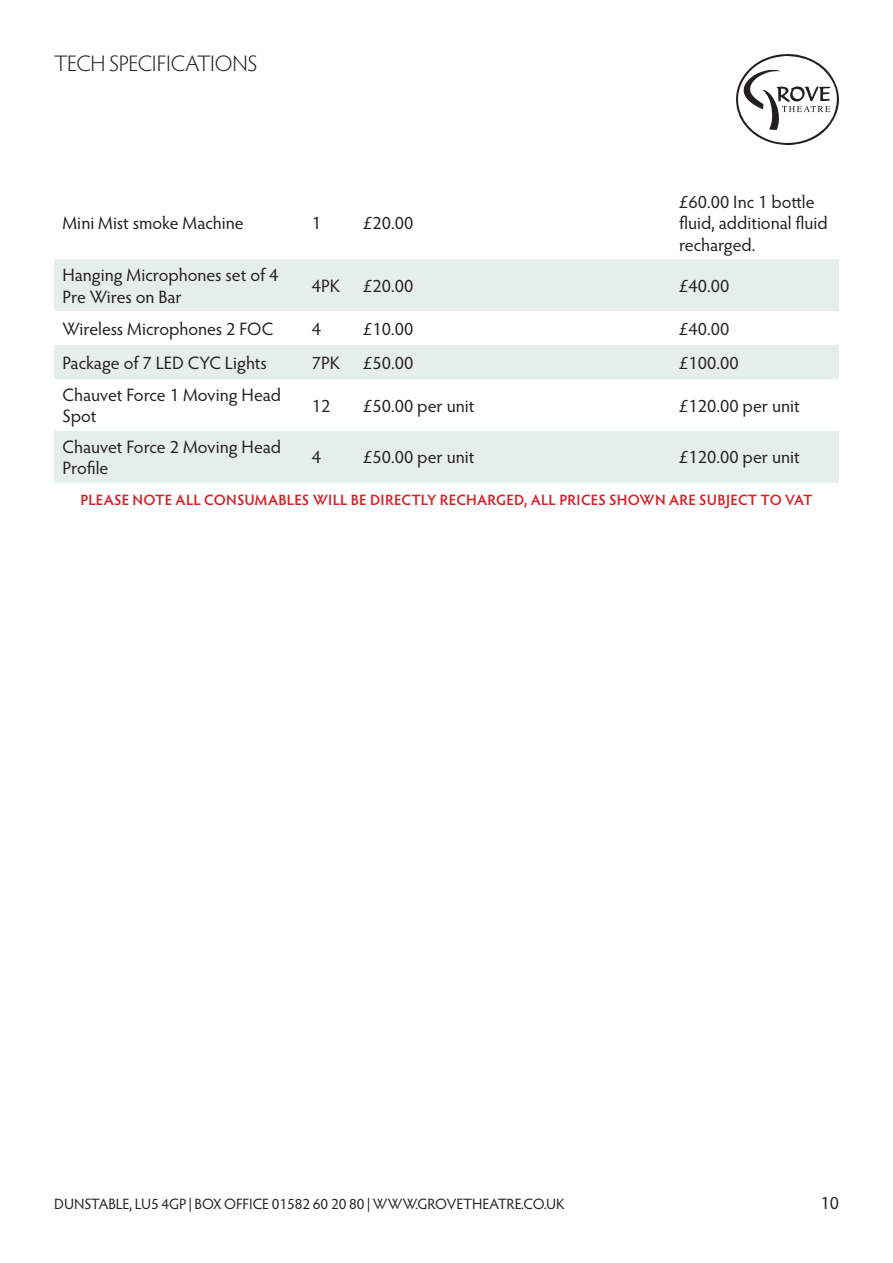
<style>
.page{position:relative;width:893px;height:1263px;background:#fff}
.page>*{position:absolute;margin:0;border:0;box-sizing:border-box;transform-origin:0 0}
.t1{font:300 22.5px "Hypatia Sans Pro";letter-spacing:-.01em;color:#231f20}
.t2{font:18px/21.6px "Hypatia Sans Pro";color:#231f20}
.t3{font:600 15px "Hypatia Sans Pro";letter-spacing:.005em;color:#d1232a}
.t4{font:15px "Hypatia Sans Pro";letter-spacing:-.01em;color:#231f20}
</style>
<div class="page">
<svg style="left:54px;top:259px;width:785px;height:224px;fill:#e5eee8"></svg>
<svg style="left:736px;top:54px;width:103px;height:91px"></svg>
<p class="t1" style="left:54px;top:48px;width:205px">TECH SPECIFICATIONS</p>
<p class="t2" style="left:63px;top:212px;width:183px">Mini Mist smoke Machine</p>
<p class="t2" style="left:312px;top:212px;width:11px">1</p>
<p class="t2" style="left:363px;top:212px;width:52px">£20.00</p>
<p class="t2" style="left:679px;top:190px;width:150px">£60.00 Inc 1 bottle fluid, additional fluid recharged.</p>
<p class="t2" style="left:63px;top:263px;width:218px">Hanging Microphones set of 4<br>Pre Wires on Bar</p>
<p class="t2" style="left:312px;top:274px;width:30px">4PK</p>
<p class="t2" style="left:363px;top:274px;width:52px">£20.00</p>
<p class="t2" style="left:679px;top:274px;width:52px">£40.00</p>
<p class="t2" style="left:63px;top:317px;width:212px">Wireless Microphones 2 FOC</p>
<p class="t2" style="left:312px;top:317px;width:11px">4</p>
<p class="t2" style="left:363px;top:317px;width:52px">£10.00</p>
<p class="t2" style="left:679px;top:317px;width:52px">£40.00</p>
<p class="t2" style="left:63px;top:351px;width:206px">Package of 7 LED CYC Lights</p>
<p class="t2" style="left:312px;top:351px;width:30px">7PK</p>
<p class="t2" style="left:363px;top:351px;width:52px">£50.00</p>
<p class="t2" style="left:679px;top:351px;width:61px">£100.00</p>
<p class="t2" style="left:63px;top:383px;width:220px">Chauvet Force 1 Moving Head<br>Spot</p>
<p class="t2" style="left:312px;top:394px;width:20px">12</p>
<p class="t2" style="left:363px;top:394px;width:113px">£50.00 per unit</p>
<p class="t2" style="left:679px;top:394px;width:122px">£120.00 per unit</p>
<p class="t2" style="left:63px;top:435px;width:220px">Chauvet Force 2 Moving Head<br>Profile</p>
<p class="t2" style="left:312px;top:446px;width:11px">4</p>
<p class="t2" style="left:363px;top:446px;width:113px">£50.00 per unit</p>
<p class="t2" style="left:679px;top:446px;width:122px">£120.00 per unit</p>
<p class="t3" style="left:80px;top:490px;width:734px">PLEASE NOTE ALL CONSUMABLES WILL BE DIRECTLY RECHARGED, ALL PRICES SHOWN ARE SUBJECT TO VAT</p>
<p class="t4" style="left:54px;top:1194px;width:512px">DUNSTABLE, LU5 4GP | BOX OFFICE 01582 60 20 80 | WWW.GROVETHEATRE.CO.UK</p>
<p class="t2" style="left:820px;top:1191px;width:20px">10</p>
</div>
